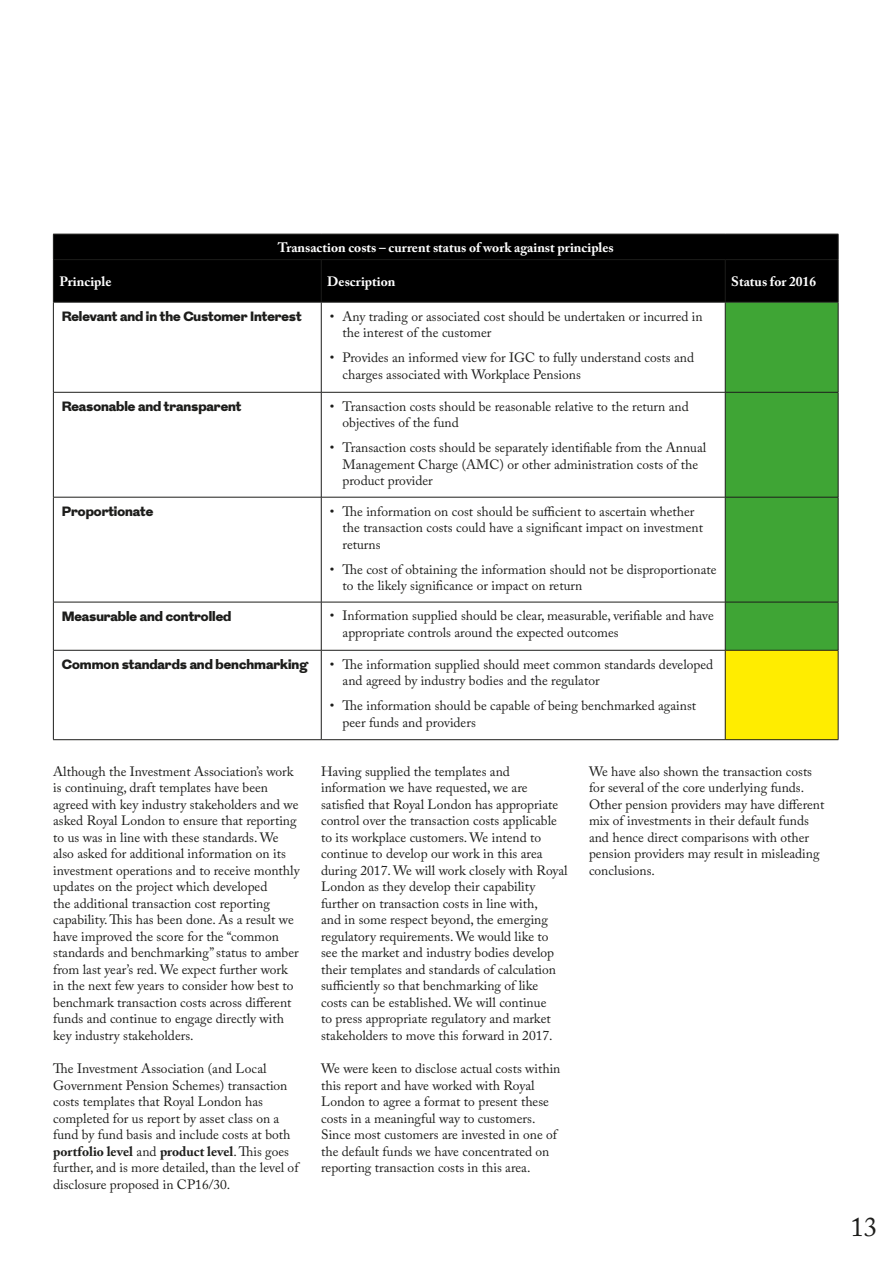
<style>
.page{position:relative;width:893px;height:1263px;background:#fff}
.page>*{position:absolute;margin:0;border:0;box-sizing:border-box;transform-origin:0 0}
.t1{font:27px "Adobe Caslon Pro";color:#1d1d1b}
.t2{font:13.5px/16.5px "Adobe Caslon Pro";color:#1d1d1b}
.t3{font:900 13.5px "Grot";color:#1d1d1b}
.t4{font:700 13.5px "Adobe Caslon Pro";color:#fff}
.s1{font-weight:700}
</style>
<div class="page">
<div style="left:54px;top:235px;width:784px;height:67px;background:#000"></div>
<div style="left:726px;top:303px;width:112px;height:347px;background:#3fa535"></div>
<div style="left:725px;top:650px;width:113px;height:90px;background:#ffed00"></div>
<hr style="left:53px;top:234px;width:268px;height:1px;background:#1d1d1b">
<svg style="left:53px;top:234px;width:1px;height:25px"></svg>
<hr style="left:321px;top:234px;width:404px;height:1px;background:#1d1d1b">
<hr style="left:725px;top:234px;width:113px;height:1px;background:#1d1d1b">
<svg style="left:838px;top:234px;width:1px;height:25px"></svg>
<hr style="left:53px;top:259px;width:268px;height:1px;background:#1d1d1b">
<hr style="left:53px;top:260px;width:1px;height:42px;background:#1d1d1b">
<hr style="left:321px;top:259px;width:404px;height:1px;background:#1d1d1b">
<hr style="left:321px;top:260px;width:1px;height:42px;background:#1d1d1b">
<hr style="left:725px;top:259px;width:113px;height:1px;background:#1d1d1b">
<hr style="left:725px;top:260px;width:1px;height:42px;background:#1d1d1b">
<hr style="left:838px;top:260px;width:1px;height:42px;background:#1d1d1b">
<hr style="left:53px;top:302px;width:268px;height:1px;background:#1d1d1b">
<hr style="left:53px;top:302px;width:1px;height:90px;background:#1d1d1b">
<hr style="left:321px;top:302px;width:404px;height:1px;background:#1d1d1b">
<hr style="left:321px;top:302px;width:1px;height:90px;background:#1d1d1b">
<hr style="left:725px;top:302px;width:113px;height:1px;background:#1d1d1b">
<hr style="left:725px;top:302px;width:1px;height:90px;background:#1d1d1b">
<hr style="left:838px;top:302px;width:1px;height:90px;background:#1d1d1b">
<hr style="left:53px;top:392px;width:268px;height:1px;background:#1d1d1b">
<hr style="left:53px;top:392px;width:1px;height:105px;background:#1d1d1b">
<hr style="left:321px;top:392px;width:404px;height:1px;background:#1d1d1b">
<hr style="left:321px;top:392px;width:1px;height:105px;background:#1d1d1b">
<hr style="left:725px;top:392px;width:113px;height:1px;background:#1d1d1b">
<hr style="left:725px;top:392px;width:1px;height:105px;background:#1d1d1b">
<hr style="left:838px;top:392px;width:1px;height:105px;background:#1d1d1b">
<hr style="left:53px;top:497px;width:268px;height:1px;background:#1d1d1b">
<hr style="left:53px;top:497px;width:1px;height:105px;background:#1d1d1b">
<hr style="left:321px;top:497px;width:404px;height:1px;background:#1d1d1b">
<hr style="left:321px;top:497px;width:1px;height:105px;background:#1d1d1b">
<hr style="left:725px;top:497px;width:113px;height:1px;background:#1d1d1b">
<hr style="left:725px;top:497px;width:1px;height:105px;background:#1d1d1b">
<hr style="left:838px;top:497px;width:1px;height:105px;background:#1d1d1b">
<hr style="left:53px;top:602px;width:268px;height:1px;background:#1d1d1b">
<hr style="left:53px;top:602px;width:1px;height:48px;background:#1d1d1b">
<hr style="left:321px;top:602px;width:404px;height:1px;background:#1d1d1b">
<hr style="left:321px;top:602px;width:1px;height:48px;background:#1d1d1b">
<hr style="left:725px;top:602px;width:113px;height:1px;background:#1d1d1b">
<hr style="left:725px;top:602px;width:1px;height:48px;background:#1d1d1b">
<hr style="left:838px;top:602px;width:1px;height:48px;background:#1d1d1b">
<hr style="left:53px;top:650px;width:268px;height:1px;background:#1d1d1b">
<hr style="left:53px;top:650px;width:1px;height:89px;background:#1d1d1b">
<hr style="left:321px;top:650px;width:404px;height:1px;background:#1d1d1b">
<hr style="left:321px;top:650px;width:1px;height:89px;background:#1d1d1b">
<hr style="left:725px;top:650px;width:113px;height:1px;background:#1d1d1b">
<hr style="left:725px;top:650px;width:1px;height:89px;background:#1d1d1b">
<hr style="left:838px;top:650px;width:1px;height:89px;background:#1d1d1b">
<hr style="left:53px;top:739px;width:268px;height:1px;background:#1d1d1b">
<hr style="left:321px;top:739px;width:404px;height:1px;background:#1d1d1b">
<hr style="left:725px;top:739px;width:113px;height:1px;background:#1d1d1b">
<p class="t4" style="left:278px;top:239px;width:338px">Transaction costs – current status of work against principles</p>
<p class="t4" style="left:59px;top:273px;width:54px">Principle</p>
<p class="t4" style="left:327px;top:273px;width:70px">Description</p>
<p class="t4" style="left:731px;top:273px;width:86px">Status for 2016</p>
<p class="t3" style="left:62px;top:306px;width:241px">Relevant and in the Customer Interest</p>
<p class="t2" style="left:343px;top:308px;width:362px;text-indent:-13px">• Any trading or associated cost should be undertaken or incurred in the interest of the customer</p>
<p class="t2" style="left:343px;top:349px;width:353px;text-indent:-13px">• Provides an informed view for IGC to fully understand costs and charges associated with Workplace Pensions</p>
<p class="t3" style="left:62px;top:397px;width:181px">Reasonable and transparent</p>
<p class="t2" style="left:343px;top:398px;width:348px;text-indent:-13px">• Transaction costs should be reasonable relative to the return and objectives of the fund</p>
<p class="t2" style="left:343px;top:439px;width:365px;text-indent:-13px">• Transaction costs should be separately identifiable from the Annual<br>Management Charge (AMC) or other administration costs of the product provider</p>
<p class="t3" style="left:62px;top:501px;width:93px">Proportionate</p>
<p class="t2" style="left:343px;top:503px;width:362px;text-indent:-13px">• The information on cost should be sufficient to ascertain whether the transaction costs could have a significant impact on investment returns</p>
<p class="t2" style="left:343px;top:561px;width:375px;text-indent:-13px">• The cost of obtaining the information should not be disproportionate to the likely significance or impact on return</p>
<p class="t3" style="left:62px;top:606px;width:171px">Measurable and controlled</p>
<p class="t2" style="left:343px;top:607px;width:373px;text-indent:-13px">• Information supplied should be clear, measurable, verifiable and have appropriate controls around the expected outcomes</p>
<p class="t3" style="left:62px;top:654px;width:247px">Common standards and benchmarking</p>
<p class="t2" style="left:343px;top:656px;width:372px;text-indent:-13px">• The information supplied should meet common standards developed and agreed by industry bodies and the regulator</p>
<p class="t2" style="left:343px;top:697px;width:355px;text-indent:-13px">• The information should be capable of being benchmarked against peer funds and providers</p>
<p class="t2" style="left:53px;top:763px;width:248px">Although the Investment Association’s work is continuing, draft templates have been agreed with key industry stakeholders and we asked Royal London to ensure that reporting to us was in line with these standards. We also asked for additional information on its investment operations and to receive monthly updates on the project which developed<br>the additional transaction cost reporting capability. This has been done. As a result we have improved the score for the “common standards and benchmarking” status to amber from last year’s red. We expect further work in the next few years to consider how best to benchmark transaction costs across different funds and continue to engage directly with key industry stakeholders.</p>
<p class="t2" style="left:53px;top:1060px;width:247px">The Investment Association (and Local Government Pension Schemes) transaction costs templates that Royal London has completed for us report by asset class on a fund by fund basis and include costs at both <span class="s1">portfolio level</span> and <span class="s1">product level</span>. This goes further, and is more detailed, than the level of disclosure proposed in CP16/30.</p>
<p class="t2" style="left:589px;top:763px;width:237px">We have also shown the transaction costs for several of the core underlying funds.<br>Other pension providers may have different mix of investments in their default funds and hence direct comparisons with other pension providers may result in misleading conclusions.</p>
<p class="t2" style="left:321px;top:763px;width:248px">Having supplied the templates and information we have requested, we are satisfied that Royal London has appropriate control over the transaction costs applicable to its workplace customers. We intend to continue to develop our work in this area during 2017. We will work closely with Royal London as they develop their capability further on transaction costs in line with,<br>and in some respect beyond, the emerging regulatory requirements. We would like to see the market and industry bodies develop their templates and standards of calculation sufficiently so that benchmarking of like costs can be established. We will continue<br>to press appropriate regulatory and market stakeholders to move this forward in 2017.</p>
<p class="t2" style="left:321px;top:1060px;width:241px">We were keen to disclose actual costs within this report and have worked with Royal London to agree a format to present these costs in a meaningful way to customers.<br>Since most customers are invested in one of the default funds we have concentrated on reporting transaction costs in this area.</p>
<h1 class="t1" style="left:850px;top:1211px;width:28px">13</h1>
</div>
